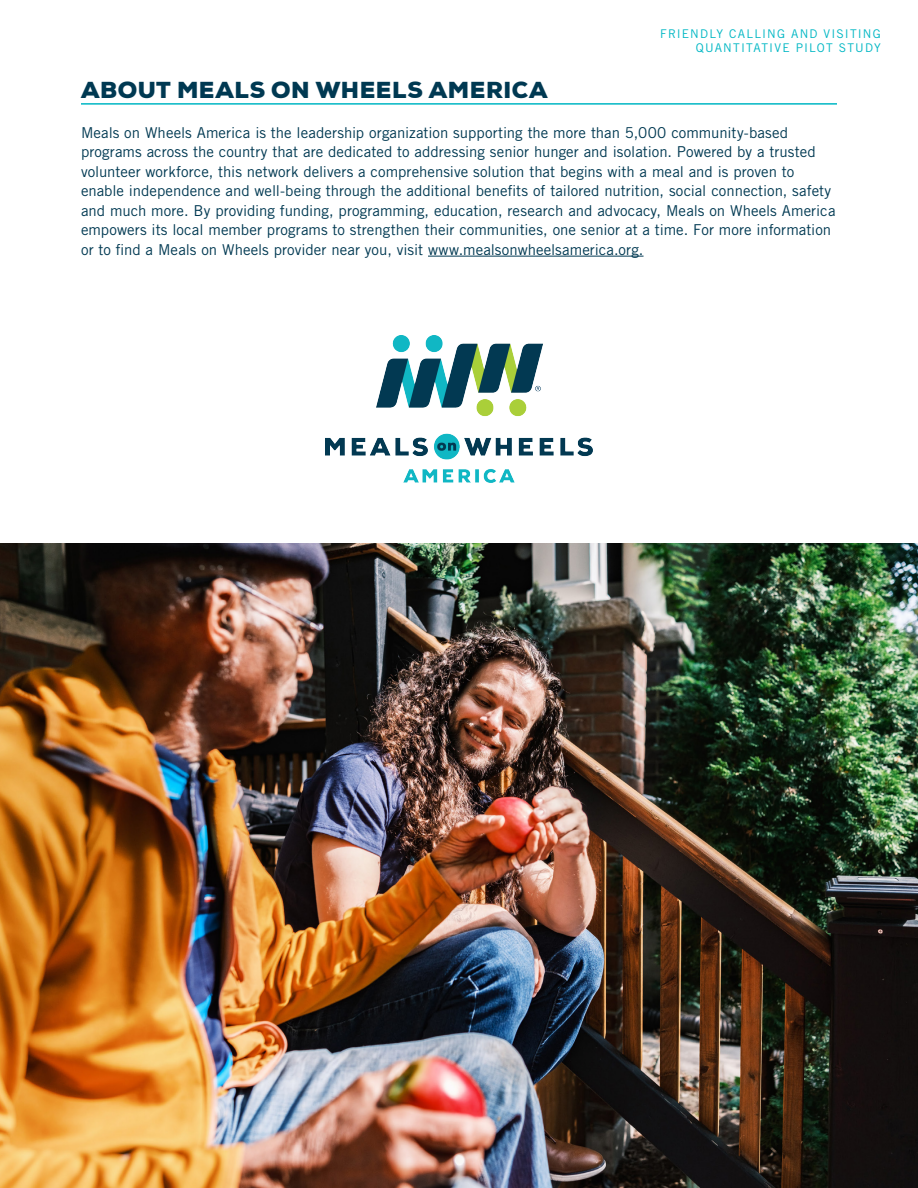
<style>
.page{position:relative;width:918px;height:1188px;background:#fff}
.page>*{position:absolute;margin:0;border:0;box-sizing:border-box;transform-origin:0 0}
.main_header_-_large_nexa{font:900 22.5px "Nexa";letter-spacing:.025em;color:#003952}
.Body_Copy{font:15px/19.5px "Trade Gothic LT Std";color:#003952}
.t1{font:12px/14.4px "Trade Gothic LT Std";letter-spacing:.095em;color:#00b7c4;text-align:right}
</style>
<div class="page">
<img style="left:326px;top:335px;width:266px;height:147px">
<hr style="left:81px;top:103px;width:756px;height:2px;background:#00b7c4">
<hr style="left:428px;top:256px;width:216px;height:1px;background:#003952">
<img style="left:0;top:543px;width:918px;height:645px">
<p class="t1" style="left:660px;top:26px;width:222px">FRIENDLY CALLING AND VISITING<br>QUANTITATIVE PILOT STUDY</p>
<p class="main_header_-_large_nexa" style="left:81px;top:75px;width:468px">ABOUT MEALS ON WHEELS AMERICA</p>
<p class="Body_Copy" style="left:81px;top:122px;width:756px">Meals on Wheels America is the leadership organization supporting the more than 5,000 community-based programs across the country that are dedicated to addressing senior hunger and isolation. Powered by a trusted volunteer workforce, this network delivers a comprehensive solution that begins with a meal and is proven to enable independence and well-being through the additional benefits of tailored nutrition, social connection, safety and much more. By providing funding, programming, education, research and advocacy, Meals on Wheels America empowers its local member programs to strengthen their communities, one senior at a time. For more information or to find a Meals on Wheels provider near you, visit www.mealsonwheelsamerica.org.</p>
</div>
